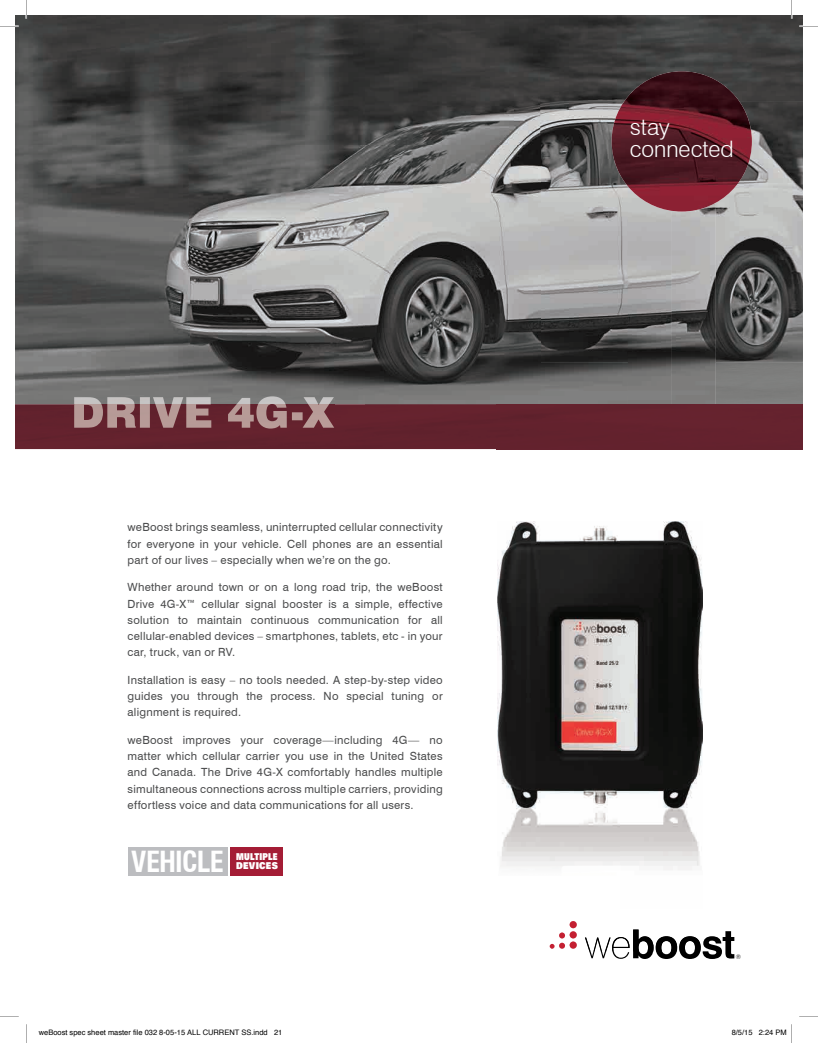
<style>
.page{position:relative;width:818px;height:1043px;background:#fff}
.page>*{position:absolute;margin:0;border:0;box-sizing:border-box;transform-origin:0 0}
.t1{font:700 condensed 28.38px "Swiss 721 BT";letter-spacing:-.03em;color:#fff}
.t2{font:300 22.75px/22px "Swiss 721 BT";color:#fff}
.t3{font:11.25px/16.2px "Swiss 721 BT";letter-spacing:.025em;color:#4b4c4d;text-align:justify}
.t4{font:900 9.5px "Univers";letter-spacing:.03em;color:#fff;scale:.78 1}
.t5{font:900 9.5px "Univers";letter-spacing:.03em;color:#fff;scale:.9 1}
.t6{font:7.5px "Helvetica";color:#000}
.t7{font:300 6.25px "Swiss 721 BT";color:#000}
</style>
<div class="page">
<img style="left:15px;top:15px;width:525px;height:260px">
<img style="left:540px;top:15px;width:262px;height:87px">
<img style="left:540px;top:102px;width:87px;height:302px">
<img style="left:715px;top:102px;width:87px;height:302px">
<img style="left:627px;top:186px;width:44px;height:218px">
<img style="left:671px;top:203px;width:44px;height:201px">
<img style="left:15px;top:275px;width:175px;height:129px">
<img style="left:190px;top:275px;width:350px;height:129px">
<div style="left:231px;top:847px;width:52px;height:29px;background:#a41d35"></div>
<div style="left:128px;top:847px;width:99px;height:29px;background:#bcbdc0"></div>
<div style="left:15px;top:404px;width:787px;height:45px;background:#63222e"></div>
<img style="left:74px;top:396px;width:260px;height:8px">
<img style="left:74px;top:404px;width:260px;height:24px">
<img style="left:611px;top:71px;width:140px;height:140px;border-radius:70px">
<svg style="left:589px;top:931px;width:145px;height:28px"></svg>
<img style="left:497px;top:521px;width:205px;height:430px">
<img style="left:585px;top:937px;width:25px;height:14px">
<img style="left:612px;top:937px;width:17px;height:14px">
<img style="left:633px;top:929px;width:20px;height:22px">
<img style="left:655px;top:936px;width:22px;height:15px">
<img style="left:679px;top:936px;width:21px;height:15px">
<svg style="left:549px;top:921px;width:27px;height:27px"></svg>
<svg style="left:0;top:25px;width:19px;height:2px"></svg>
<svg style="left:799px;top:25px;width:19px;height:2px"></svg>
<svg style="left:0;top:1016px;width:19px;height:1px"></svg>
<svg style="left:799px;top:1016px;width:19px;height:1px"></svg>
<svg style="left:25px;top:0;width:2px;height:19px"></svg>
<svg style="left:26px;top:1024px;width:1px;height:18px"></svg>
<svg style="left:790px;top:0;width:2px;height:19px"></svg>
<svg style="left:791px;top:1024px;width:1px;height:18px"></svg>
<p class="t3" style="left:128px;top:519px;width:316px">weBoost brings seamless, uninterrupted cellular connectivity for everyone in your vehicle. Cell phones are an essential part of our lives – especially when we’re on the go.</p>
<p class="t3" style="left:128px;top:579px;width:316px">Whether around town or on a long road trip, the weBoost Drive 4G-X™ cellular signal booster is a simple, effective solution to maintain continuous communication for all cellular-enabled devices – smartphones, tablets, etc - in your car, truck, van or RV.</p>
<p class="t3" style="left:128px;top:671px;width:317px">Installation is easy – no tools needed. A step-by-step video guides you through the process. No special tuning or alignment is required.</p>
<p class="t3" style="left:128px;top:731px;width:316px">weBoost improves your coverage—including 4G— no matter which cellular carrier you use in the United States and Canada. The Drive 4G-X comfortably handles multiple simultaneous connections across multiple carriers, providing effortless voice and data communications for all users.</p>
<h1 class="t1" style="left:131px;top:845px;width:94px">VEHICLE</h1>
<p class="t5" style="left:236px;top:859px;width:48px">DEVICES</p>
<p class="t4" style="left:236px;top:850px;width:54px">MULTIPLE</p>
<h2 class="t2" style="left:629px;top:115px;width:106px">stay connected</h2>
<p class="t7" style="left:736px;top:952px;width:7px">®</p>
<p class="t6" style="left:39px;top:1027px;width:245px">weBoost spec sheet master file 032 8-05-15 ALL CURRENT SS.indd 21</p>
<p class="t6" style="left:731px;top:1027px;width:57px">8/5/15 2:24 PM</p>
</div>
